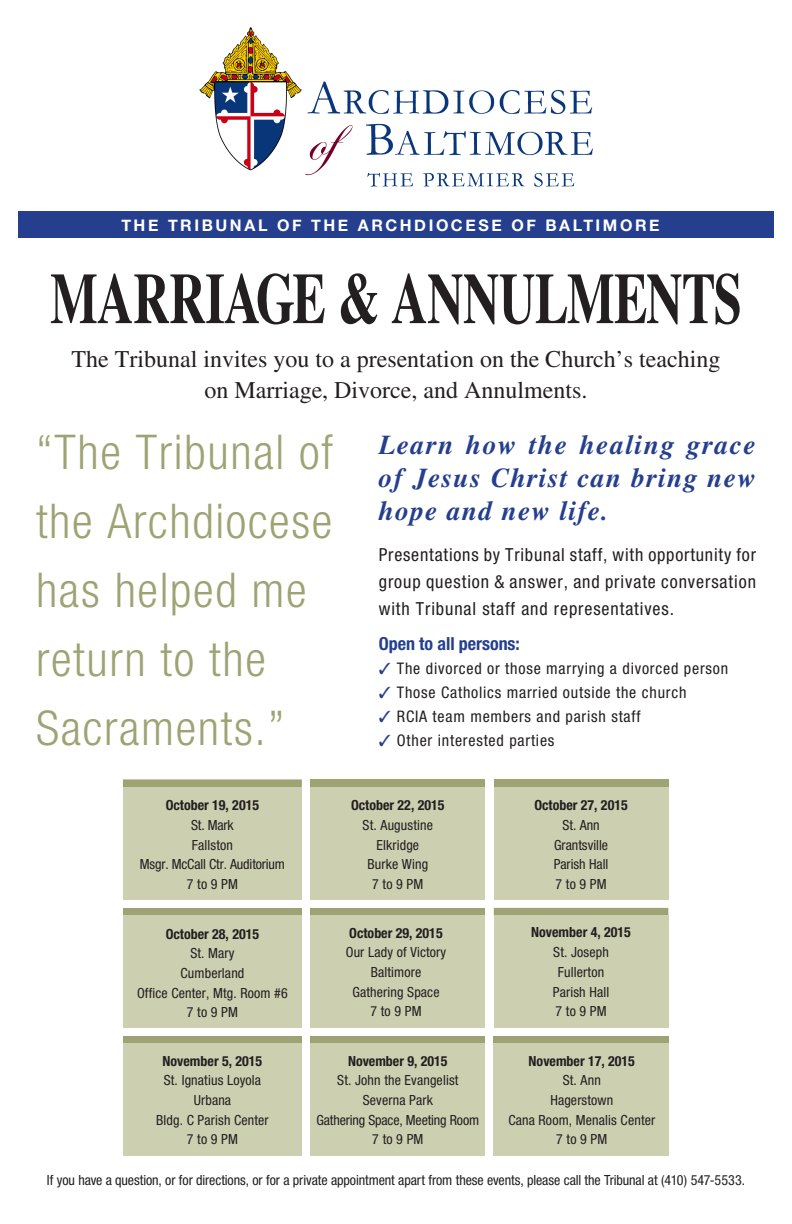
<style>
.page{position:relative;width:792px;height:1224px;background:#fff}
.page>*{position:absolute;margin:0;border:0;box-sizing:border-box;transform-origin:0 0}
.t1{font:700 72px "Times";letter-spacing:-.01em;color:#231f20;scale:.7 1}
.t2{font:300 condensed 48px/69px "Helvetica Neue";letter-spacing:.035em;color:#9ea374}
.t3{font:italic 700 27.3px/32.8px "Times";letter-spacing:.05em;color:#253f8e;text-align:justify}
.t4{font:24px/31px "Times";color:#231f20;text-align:center}
.t5{font:condensed 18px/27px "Helvetica Neue";letter-spacing:.05em;color:#231f20;text-align:justify}
.t6{font:700 condensed 18px "Helvetica Neue";color:#253f8e}
.t7{font:condensed 16px "Helvetica Neue";letter-spacing:.05em;color:#231f20}
.t8{font:700 16px "Helvetica Neue";letter-spacing:.16em;color:#fff}
.t9{font:condensed 14px/19.7px "Helvetica Neue";letter-spacing:.01em;color:#231f20;text-align:center}
.t10{font:700 condensed 14px "Helvetica Neue";color:#231f20}
.t11{font:condensed 14px/19.7px "Helvetica Neue";letter-spacing:-.01em;color:#231f20;text-align:center}
.s1{color:#253f8e}
</style>
<div class="page">
<div style="left:311px;top:779px;width:174px;height:8px;background:#9ea374"></div>
<div style="left:494px;top:779px;width:174px;height:8px;background:#9ea374"></div>
<div style="left:123px;top:908px;width:179px;height:8px;background:#9ea374"></div>
<svg style="left:123px;top:779px;width:179px;height:8px"></svg>
<div style="left:311px;top:787px;width:174px;height:113px;background:#cdcfb1"></div>
<div style="left:123px;top:787px;width:179px;height:113px;background:#cdcfb1"></div>
<div style="left:494px;top:787px;width:174px;height:113px;background:#cdcfb1"></div>
<div style="left:123px;top:916px;width:179px;height:112px;background:#cdcfb1"></div>
<div style="left:18px;top:211px;width:756px;height:27px;background:#253f8e"></div>
<img style="left:200px;top:27px;width:392px;height:160px">
<div style="left:311px;top:908px;width:174px;height:8px;background:#9ea374"></div>
<div style="left:311px;top:916px;width:174px;height:112px;background:#cdcfb1"></div>
<div style="left:123px;top:1036px;width:179px;height:8px;background:#9ea374"></div>
<div style="left:311px;top:1036px;width:174px;height:8px;background:#9ea374"></div>
<div style="left:493px;top:1036px;width:176px;height:8px;background:#9ea374"></div>
<svg style="left:494px;top:908px;width:174px;height:8px"></svg>
<div style="left:123px;top:1044px;width:179px;height:112px;background:#cdcfb1"></div>
<div style="left:494px;top:916px;width:174px;height:112px;background:#cdcfb1"></div>
<div style="left:311px;top:1044px;width:174px;height:112px;background:#cdcfb1"></div>
<div style="left:493px;top:1044px;width:176px;height:112px;background:#cdcfb1"></div>
<p class="t8" style="left:121px;top:212px;width:540px">THE TRIBUNAL OF THE ARCHDIOCESE OF BALTIMORE</p>
<h1 class="t1" style="left:50px;top:256px;width:990px">MARRIAGE &amp; ANNULMENTS</h1>
<h3 class="t4" style="left:71px;top:344px;width:651px">The Tribunal invites you to a presentation on the Church’s teaching on Marriage, Divorce, and Annulments.</h3>
<h2 class="t2" style="left:36px;top:417px;width:298px">“The Tribunal of the Archdiocese has helped me return to the<br>Sacraments.”</h2>
<h3 class="t3" style="left:379px;top:428px;width:379px">Learn how the healing grace of Jesus Christ can bring new hope and new life.</h3>
<p class="t5" style="left:379px;top:541px;width:379px">Presentations by Tribunal staff, with opportunity for group question &amp; answer, and private conversation with Tribunal staff and representatives.</p>
<p class="t6" style="left:379px;top:633px;width:143px">Open to all persons:</p>
<p class="t7" style="left:379px;top:659px;width:351px"><span class="s1">✓</span> The divorced or those marrying a divorced person</p>
<p class="t7" style="left:379px;top:683px;width:309px"><span class="s1">✓</span> Those Catholics married outside the church</p>
<p class="t7" style="left:379px;top:707px;width:263px"><span class="s1">✓</span> RCIA team members and parish staff</p>
<p class="t7" style="left:379px;top:731px;width:177px"><span class="s1">✓</span> Other interested parties</p>
<p class="t10" style="left:166px;top:797px;width:95px">October 19, 2015</p>
<p class="t11" style="left:140px;top:815px;width:147px">St. Mark<br>Fallston<br>Msgr. McCall Ctr. Auditorium<br>7 to 9 PM</p>
<p class="t10" style="left:166px;top:925px;width:95px">October 28, 2015</p>
<p class="t9" style="left:137px;top:943px;width:152px">St. Mary<br>Cumberland<br>Office Center, Mtg. Room #6<br>7 to 9 PM</p>
<p class="t10" style="left:351px;top:797px;width:95px">October 22, 2015</p>
<p class="t9" style="left:363px;top:815px;width:72px">St. Augustine<br>Elkridge<br>Burke Wing<br>7 to 9 PM</p>
<p class="t10" style="left:349px;top:924px;width:95px">October 29, 2015</p>
<p class="t9" style="left:346px;top:942px;width:102px">Our Lady of Victory<br>Baltimore<br>Gathering Space<br>7 to 9 PM</p>
<p class="t10" style="left:534px;top:797px;width:95px">October 27, 2015</p>
<p class="t9" style="left:554px;top:815px;width:56px">St. Ann<br>Grantsville<br>Parish Hall<br>7 to 9 PM</p>
<p class="t10" style="left:531px;top:924px;width:101px">November 4, 2015</p>
<p class="t9" style="left:553px;top:942px;width:58px">St. Joseph<br>Fullerton<br>Parish Hall<br>7 to 9 PM</p>
<p class="t10" style="left:163px;top:1052px;width:101px">November 5, 2015</p>
<p class="t9" style="left:156px;top:1070px;width:114px">St. Ignatius Loyola<br>Urbana<br>Bldg. C Parish Center<br>7 to 9 PM</p>
<p class="t10" style="left:348px;top:1052px;width:101px">November 9, 2015</p>
<p class="t9" style="left:317px;top:1070px;width:164px">St. John the Evangelist<br>Severna Park<br>Gathering Space, Meeting Room<br>7 to 9 PM</p>
<p class="t10" style="left:529px;top:1052px;width:108px">November 17, 2015</p>
<p class="t9" style="left:508px;top:1070px;width:148px">St. Ann<br>Hagerstown<br>Cana Room, Menalis Center<br>7 to 9 PM</p>
<p class="t9" style="left:47px;top:1170px;width:700px">If you have a question, or for directions, or for a private appointment apart from these events, please call the Tribunal at (410) 547-5533.</p>
</div>
